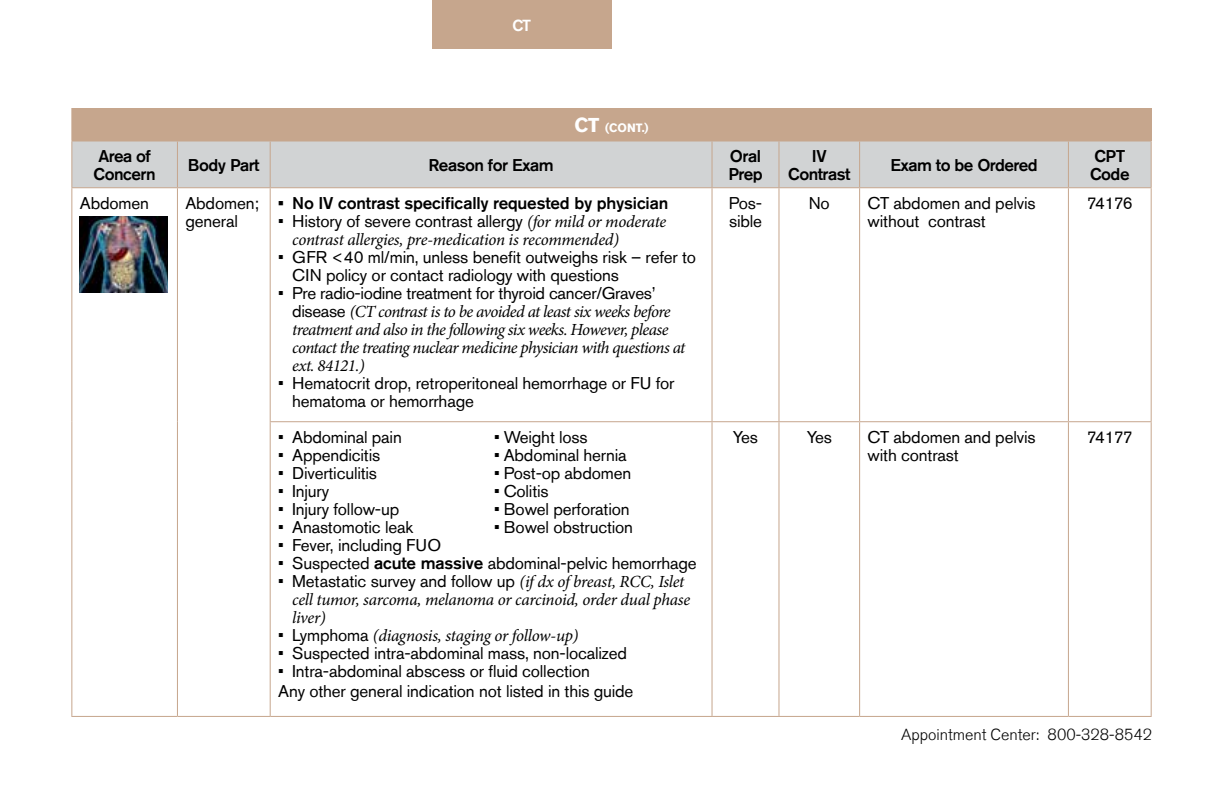
<style>
.page{position:relative;width:1224px;height:792px;background:#fff}
.page>*{position:absolute;margin:0;border:0;box-sizing:border-box;transform-origin:0 0}
.t1{font:17px/18px "Akzidenz Grotesk Std";letter-spacing:-.01em;color:#000}
.t2{font:italic 17px/18px "Minion Pro";letter-spacing:-.03em;color:#000}
.t3{font:500 17px/18px "Akzidenz Grotesk Std";letter-spacing:-.03em;color:#000}
.t4{font:500 17px "Akzidenz Grotesk Std";letter-spacing:-.01em;color:#000}
.t5{font:300 16px "Akzidenz Grotesk Std";color:#000}
.t6{font:500 16px "Akzidenz Grotesk Std";color:#fff}
.t7{font:700 12px "Akzidenz Grotesk Std";color:#fff}
.s1{font-size:20px}
.s2{font-weight:700}
.s3{font-family:"Minion Pro";font-style:italic}
.s4{font-family:"Akzidenz Grotesk Std";font-style:normal}
.s5{font-weight:500}
</style>
<div class="page">
<div style="left:72px;top:108px;width:1079px;height:33px;background:#c6a68d"></div>
<div style="left:72px;top:142px;width:1079px;height:45px;background:#d1d3d4"></div>
<hr style="left:71px;top:109px;width:1px;height:31px;background:#c6a68d">
<hr style="left:1151px;top:109px;width:1px;height:31px;background:#c6a68d">
<hr style="left:71px;top:140px;width:106px;height:2px;background:#c6a68d">
<hr style="left:71px;top:142px;width:1px;height:45px;background:#c6a68d">
<hr style="left:177px;top:140px;width:93px;height:2px;background:#c6a68d">
<hr style="left:177px;top:142px;width:1px;height:45px;background:#c6a68d">
<hr style="left:270px;top:140px;width:442px;height:2px;background:#c6a68d">
<hr style="left:270px;top:142px;width:1px;height:45px;background:#c6a68d">
<hr style="left:712px;top:140px;width:67px;height:2px;background:#c6a68d">
<hr style="left:712px;top:142px;width:1px;height:45px;background:#c6a68d">
<hr style="left:779px;top:140px;width:81px;height:2px;background:#c6a68d">
<hr style="left:778px;top:142px;width:1px;height:45px;background:#c6a68d">
<hr style="left:860px;top:140px;width:208px;height:2px;background:#c6a68d">
<hr style="left:859px;top:142px;width:1px;height:45px;background:#c6a68d">
<hr style="left:1068px;top:140px;width:84px;height:2px;background:#c6a68d">
<hr style="left:1068px;top:142px;width:1px;height:45px;background:#c6a68d">
<hr style="left:1151px;top:142px;width:1px;height:45px;background:#c6a68d">
<hr style="left:71px;top:187px;width:106px;height:1px;background:#c6a68d">
<hr style="left:71px;top:188px;width:1px;height:234px;background:#c6a68d">
<hr style="left:177px;top:187px;width:93px;height:1px;background:#c6a68d">
<hr style="left:177px;top:188px;width:1px;height:234px;background:#c6a68d">
<hr style="left:270px;top:187px;width:442px;height:1px;background:#c6a68d">
<hr style="left:270px;top:188px;width:1px;height:233px;background:#c6a68d">
<hr style="left:712px;top:187px;width:67px;height:1px;background:#c6a68d">
<hr style="left:712px;top:188px;width:1px;height:233px;background:#c6a68d">
<hr style="left:779px;top:187px;width:81px;height:1px;background:#c6a68d">
<hr style="left:778px;top:188px;width:1px;height:233px;background:#c6a68d">
<hr style="left:860px;top:187px;width:208px;height:1px;background:#c6a68d">
<hr style="left:859px;top:188px;width:1px;height:233px;background:#c6a68d">
<hr style="left:1068px;top:187px;width:84px;height:1px;background:#c6a68d">
<hr style="left:1068px;top:188px;width:1px;height:233px;background:#c6a68d">
<hr style="left:1151px;top:188px;width:1px;height:233px;background:#c6a68d">
<hr style="left:71px;top:422px;width:1px;height:294px;background:#c6a68d">
<hr style="left:177px;top:422px;width:1px;height:294px;background:#c6a68d">
<hr style="left:270px;top:421px;width:442px;height:1px;background:#c6a68d">
<hr style="left:270px;top:422px;width:1px;height:294px;background:#c6a68d">
<hr style="left:712px;top:421px;width:67px;height:1px;background:#c6a68d">
<hr style="left:712px;top:422px;width:1px;height:294px;background:#c6a68d">
<hr style="left:779px;top:421px;width:81px;height:1px;background:#c6a68d">
<hr style="left:778px;top:422px;width:1px;height:294px;background:#c6a68d">
<hr style="left:860px;top:421px;width:208px;height:1px;background:#c6a68d">
<hr style="left:859px;top:422px;width:1px;height:294px;background:#c6a68d">
<hr style="left:1068px;top:421px;width:84px;height:1px;background:#c6a68d">
<hr style="left:1068px;top:422px;width:1px;height:294px;background:#c6a68d">
<hr style="left:1151px;top:422px;width:1px;height:294px;background:#c6a68d">
<hr style="left:71px;top:716px;width:106px;height:1px;background:#c6a68d">
<hr style="left:177px;top:716px;width:93px;height:1px;background:#c6a68d">
<hr style="left:270px;top:716px;width:442px;height:1px;background:#c6a68d">
<hr style="left:712px;top:716px;width:67px;height:1px;background:#c6a68d">
<hr style="left:779px;top:716px;width:81px;height:1px;background:#c6a68d">
<hr style="left:860px;top:716px;width:208px;height:1px;background:#c6a68d">
<hr style="left:1068px;top:716px;width:84px;height:1px;background:#c6a68d">
<hr style="left:71px;top:108px;width:106px;height:1px;background:#c6a68d">
<hr style="left:1068px;top:108px;width:84px;height:1px;background:#c6a68d">
<img style="left:80px;top:216px;width:87px;height:77px">
<div style="left:432px;top:0;width:180px;height:49px;background:#c6a68d"></div>
<p class="t6" style="left:512px;top:16px;width:20px">CT</p>
<p class="t7" style="left:574px;top:121px;width:76px"><span class="s1">CT</span> (CONT.)</p>
<p class="t3" style="left:94px;top:146px;width:64px">Area of<br>Concern</p>
<p class="t3" style="left:188px;top:155px;width:73px">Body Part</p>
<p class="t3" style="left:429px;top:155px;width:127px">Reason for Exam</p>
<p class="t3" style="left:728px;top:146px;width:36px">Oral<br>Prep</p>
<p class="t3" style="left:788px;top:146px;width:64px;text-align:center">IV<br>Contrast</p>
<p class="t3" style="left:890px;top:155px;width:149px">Exam to be Ordered</p>
<p class="t3" style="left:1090px;top:146px;width:41px">CPT<br>Code</p>
<p class="t1" style="left:80px;top:193px;width:71px">Abdomen</p>
<p class="t1" style="left:185px;top:193px;width:75px">Abdomen; general</p>
<p class="t4" style="left:278px;top:192px;width:392px"><span class="s2">•</span> No IV contrast specifically requested by physician</p>
<p class="t1" style="left:729px;top:194px;width:35px">Pos&shy;sible</p>
<p class="t1" style="left:809px;top:194px;width:23px">No</p>
<p class="t1" style="left:868px;top:194px;width:169px">CT abdomen and pelvis without contrast</p>
<p class="t1" style="left:1087px;top:194px;width:48px">74176</p>
<p class="t1" style="left:278px;top:212px;width:390px">• History of severe contrast allergy <span class="s3">(for mild or moderate</span></p>
<p class="t2" style="left:292px;top:230px;width:328px">contrast allergies, pre-medication is recommended)</p>
<p class="t1" style="left:292px;top:248px;width:406px;text-indent:-14px">• GFR &lt;40 ml/min, unless benefit outweighs risk – refer to<br>CIN policy or contact radiology with questions</p>
<p class="t1" style="left:278px;top:284px;width:379px">• Pre radio-iodine treatment for thyroid cancer/Graves’</p>
<p class="t2" style="left:292px;top:302px;width:395px"><span class="s4">disease</span> (CT contrast is to be avoided at least six weeks before treatment and also in the following six weeks. However, please contact the treating nuclear medicine physician with questions at ext. 84121.)</p>
<p class="t1" style="left:292px;top:374px;width:384px;text-indent:-14px">• Hematocrit drop, retroperitoneal hemorrhage or FU for hematoma or hemorrhage</p>
<p class="t1" style="left:278px;top:428px;width:125px">• Abdominal pain</p>
<p class="t1" style="left:494px;top:428px;width:95px">• Weight loss</p>
<p class="t1" style="left:278px;top:446px;width:104px">• Appendicitis</p>
<p class="t1" style="left:494px;top:446px;width:134px">• Abdominal hernia</p>
<p class="t1" style="left:278px;top:464px;width:100px">• Diverticulitis</p>
<p class="t1" style="left:494px;top:464px;width:139px">• Post-op abdomen</p>
<p class="t1" style="left:278px;top:482px;width:53px">• Injury</p>
<p class="t1" style="left:494px;top:482px;width:56px">• Colitis</p>
<p class="t1" style="left:278px;top:500px;width:123px">• Injury follow-up</p>
<p class="t1" style="left:494px;top:500px;width:137px">• Bowel perforation</p>
<p class="t1" style="left:278px;top:518px;width:137px">• Anastomotic leak</p>
<p class="t1" style="left:494px;top:518px;width:140px">• Bowel obstruction</p>
<p class="t1" style="left:278px;top:536px;width:165px">• Fever, including FUO</p>
<p class="t1" style="left:278px;top:554px;width:420px">• Suspected <span class="s5">acute massive</span> abdominal-pelvic hemorrhage</p>
<p class="t1" style="left:278px;top:572px;width:408px">• Metastatic survey and follow up <span class="s3">(if dx of breast, RCC, Islet</span></p>
<p class="t2" style="left:292px;top:590px;width:400px">cell tumor, sarcoma, melanoma or carcinoid, order dual phase liver)</p>
<p class="t2" style="left:278px;top:626px;width:302px"><span class="s4">• Lymphoma</span> (diagnosis, staging or follow-up)</p>
<p class="t1" style="left:278px;top:644px;width:350px">• Suspected intra-abdominal mass, non-localized</p>
<p class="t1" style="left:278px;top:661px;width:357px;line-height:20px">• Intra-abdominal abscess or fluid collection<br>Any other general indication not listed in this guide</p>
<p class="t1" style="left:733px;top:428px;width:27px">Yes</p>
<p class="t1" style="left:807px;top:428px;width:27px">Yes</p>
<p class="t1" style="left:868px;top:428px;width:169px">CT abdomen and pelvis with contrast</p>
<p class="t1" style="left:1087px;top:428px;width:48px">74177</p>
<p class="t5" style="left:901px;top:726px;width:252px">Appointment Center: 800-328-8542</p>
</div>
